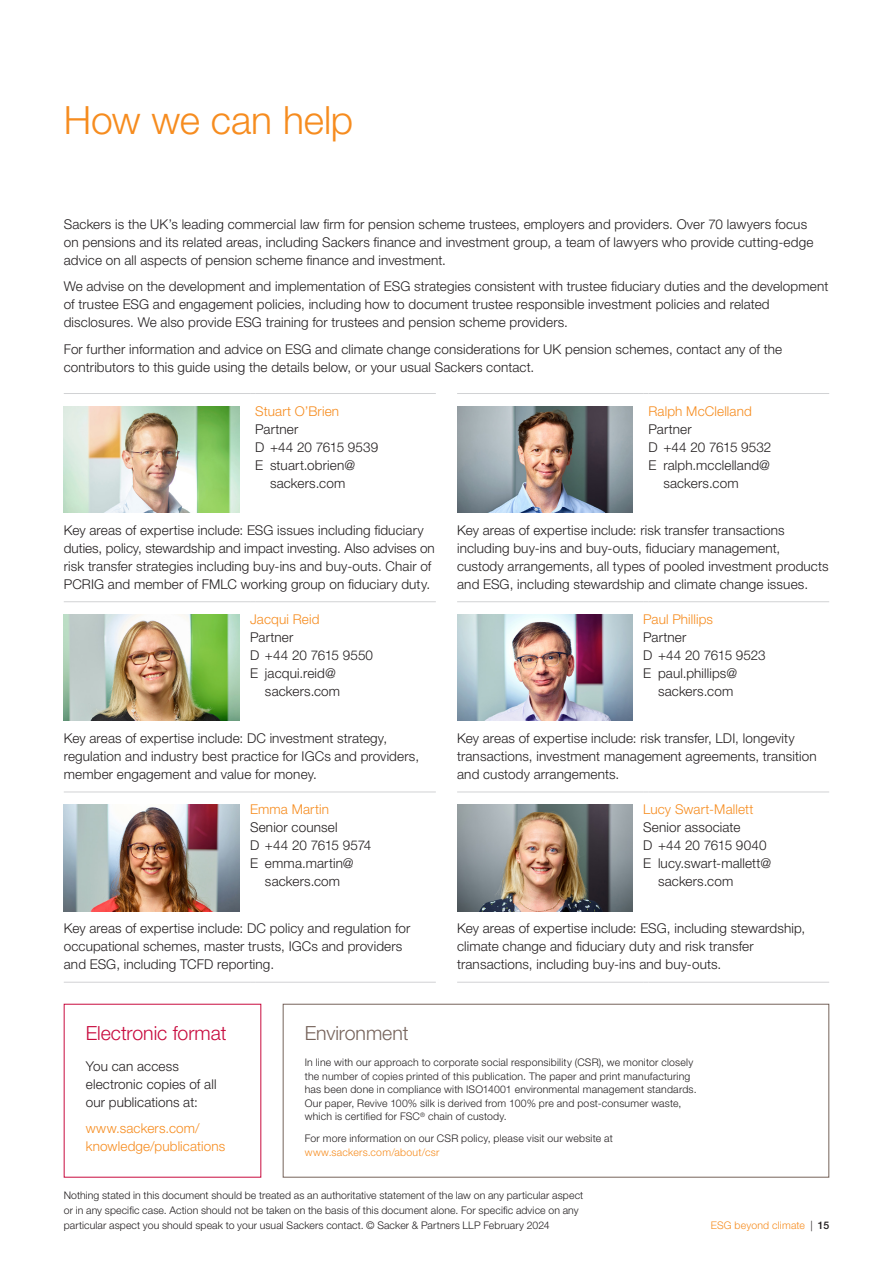
<style>
.page{position:relative;width:893px;height:1263px;background:#fff}
.page>*{position:absolute;margin:0;border:0;box-sizing:border-box;transform-origin:0 0}
.Heading_1{font:300 39px "Helvetica Neue LT Pro";letter-spacing:-.005em;color:#f68c1f}
.Heading_2{font:300 19.5px "Helvetica Neue LT Pro";color:#c80b3e}
.Heading_2-2{font:300 19.5px "Helvetica Neue LT Pro";letter-spacing:-.005em;color:#76635b}
.t1{font:300 13.5px/18px "Helvetica Neue LT Pro";letter-spacing:.01em;color:#231f20}
.t2{font:300 13.5px/18px "Helvetica Neue LT Pro";letter-spacing:.01em;color:#f68c1f}
.t3{font:300 13.5px "Helvetica Neue LT Pro";letter-spacing:-.025em;color:#231f20}
.t4{font:300 13.5px "Helvetica Neue LT Pro";letter-spacing:-.015em;color:#231f20}
.Abbreviations_text{font:300 10.5px/13.5px "Helvetica Neue LT Pro";letter-spacing:.02em;color:#231f20}
.Footnotes{font:300 10.5px/15px "Helvetica Neue LT Pro";letter-spacing:.01em;color:#231f20}
.t5{font:300 10.5px "Helvetica Neue LT Pro";letter-spacing:.015em;color:#f68c1f}
.s1{color:#f68c1f}
.s2{color:#231f20}
.s3{font-weight:500;color:#231f20}
</style>
<div class="page">
<hr style="left:64px;top:393px;width:186px;height:1px;background:#d1d2d4">
<hr style="left:255px;top:393px;width:181px;height:1px;background:#d1d2d4">
<hr style="left:64px;top:601px;width:186px;height:1px;background:#d1d2d4">
<hr style="left:255px;top:601px;width:181px;height:1px;background:#d1d2d4">
<hr style="left:64px;top:792px;width:186px;height:1px;background:#d1d2d4">
<hr style="left:255px;top:792px;width:181px;height:1px;background:#d1d2d4">
<hr style="left:64px;top:982px;width:186px;height:1px;background:#d1d2d4">
<hr style="left:255px;top:982px;width:181px;height:1px;background:#d1d2d4">
<img style="left:64px;top:406px;width:175px;height:107px">
<img style="left:64px;top:614px;width:175px;height:107px">
<img style="left:64px;top:805px;width:175px;height:106px">
<hr style="left:457px;top:982px;width:186px;height:1px;background:#d1d2d4">
<hr style="left:648px;top:982px;width:181px;height:1px;background:#d1d2d4">
<hr style="left:457px;top:792px;width:186px;height:1px;background:#d1d2d4">
<hr style="left:648px;top:792px;width:181px;height:1px;background:#d1d2d4">
<hr style="left:457px;top:393px;width:186px;height:1px;background:#d1d2d4">
<hr style="left:648px;top:393px;width:181px;height:1px;background:#d1d2d4">
<hr style="left:457px;top:601px;width:186px;height:1px;background:#d1d2d4">
<hr style="left:648px;top:601px;width:181px;height:1px;background:#d1d2d4">
<img style="left:457px;top:406px;width:175px;height:107px">
<img style="left:457px;top:614px;width:175px;height:107px">
<img style="left:457px;top:805px;width:175px;height:106px">
<div style="left:283px;top:1004px;width:546px;height:173px;border:1px solid #76635b"></div>
<p class="Heading_1" style="left:64px;top:96px;width:291px">How we can help</p>
<p class="t1" style="left:64px;top:215px;width:751px">Sackers is the UK’s leading commercial law firm for pension scheme trustees, employers and providers. Over 70 lawyers focus on pensions and its related areas, including Sackers finance and investment group, a team of lawyers who provide cutting-edge advice on all aspects of pension scheme finance and investment.</p>
<p class="t1" style="left:64px;top:277px;width:766px">We advise on the development and implementation of ESG strategies consistent with trustee fiduciary duties and the development of trustee ESG and engagement policies, including how to document trustee responsible investment policies and related disclosures. We also provide ESG training for trustees and pension scheme providers.</p>
<p class="t1" style="left:64px;top:340px;width:720px">For further information and advice on ESG and climate change considerations for UK pension schemes, contact any of the contributors to this guide using the details below, or your usual Sackers contact.</p>
<p class="t2" style="left:255px;top:402px;width:86px">Stuart O’Brien</p>
<p class="t1" style="left:255px;top:420px;width:45px">Partner</p>
<p class="t1" style="left:255px;top:438px;width:125px">D +44 20 7615 9539</p>
<p class="t1" style="left:255px;top:456px;width:102px">E stuart.obrien@</p>
<p class="t1" style="left:270px;top:474px;width:77px">sackers.com</p>
<p class="t1" style="left:64px;top:521px;width:373px">Key areas of expertise include: ESG issues including fiduciary duties, policy, stewardship and impact investing. Also advises on risk transfer strategies including buy-ins and buy-outs. Chair of PCRIG and member of FMLC working group on fiduciary duty.</p>
<p class="t2" style="left:250px;top:610px;width:71px">Jacqui Reid</p>
<p class="t1" style="left:250px;top:628px;width:45px">Partner</p>
<p class="t1" style="left:250px;top:646px;width:125px">D +44 20 7615 9550</p>
<p class="t1" style="left:250px;top:664px;width:87px">E jacqui.reid@</p>
<p class="t1" style="left:265px;top:682px;width:77px">sackers.com</p>
<p class="t1" style="left:64px;top:729px;width:357px">Key areas of expertise include: DC investment strategy, regulation and industry best practice for IGCs and providers, member engagement and value for money.</p>
<p class="t2" style="left:250px;top:800px;width:80px">Emma Martin</p>
<p class="t1" style="left:250px;top:818px;width:89px">Senior counsel</p>
<p class="t3" style="left:250px;top:837px;width:123px">D +44 20 7615 9574</p>
<p class="t1" style="left:250px;top:854px;width:105px">E emma.martin@</p>
<p class="t1" style="left:265px;top:872px;width:77px">sackers.com</p>
<p class="t1" style="left:64px;top:919px;width:348px">Key areas of expertise include: DC policy and regulation for occupational schemes, master trusts, IGCs and providers and ESG, including TCFD reporting.</p>
<p class="t2" style="left:648px;top:402px;width:105px">Ralph McClelland</p>
<p class="t1" style="left:648px;top:420px;width:45px">Partner</p>
<p class="t1" style="left:648px;top:438px;width:124px">D +44 20 7615 9532</p>
<p class="t1" style="left:648px;top:456px;width:123px">E ralph.mcclelland@</p>
<p class="t1" style="left:663px;top:474px;width:77px">sackers.com</p>
<p class="t1" style="left:457px;top:521px;width:373px">Key areas of expertise include: risk transfer transactions including buy-ins and buy-outs, fiduciary management, custody arrangements, all types of pooled investment products and ESG, including stewardship and climate change issues.</p>
<p class="t2" style="left:643px;top:610px;width:71px">Paul Phillips</p>
<p class="t1" style="left:643px;top:628px;width:45px">Partner</p>
<p class="t4" style="left:643px;top:647px;width:124px">D +44 20 7615 9523</p>
<p class="t1" style="left:643px;top:664px;width:96px">E paul.phillips@</p>
<p class="t1" style="left:658px;top:682px;width:77px">sackers.com</p>
<p class="t1" style="left:457px;top:729px;width:361px">Key areas of expertise include: risk transfer, LDI, longevity transactions, investment management agreements, transition and custody arrangements.</p>
<p class="t2" style="left:643px;top:800px;width:112px">Lucy Swart-Mallett</p>
<p class="t1" style="left:643px;top:818px;width:99px">Senior associate</p>
<p class="t1" style="left:643px;top:836px;width:125px">D +44 20 7615 9040</p>
<p class="t1" style="left:643px;top:854px;width:130px">E lucy.swart-mallett@</p>
<p class="t1" style="left:658px;top:872px;width:77px">sackers.com</p>
<p class="t1" style="left:457px;top:919px;width:350px">Key areas of expertise include: ESG, including stewardship, climate change and fiduciary duty and risk transfer transactions, including buy-ins and buy-outs.</p>
<p class="Heading_2" style="left:86px;top:1021px;width:142px">Electronic format</p>
<p class="t1" style="left:86px;top:1056px;width:132px">You can access electronic copies of all our publications at:</p>
<p class="t2" style="left:86px;top:1119px;width:141px">www.sackers.com/ knowledge/publications</p>
<p class="Heading_2-2" style="left:305px;top:1021px;width:105px">Environment</p>
<p class="Abbreviations_text" style="left:305px;top:1055px;width:393px">In line with our approach to corporate social responsibility (CSR), we monitor closely the number of copies printed of this publication. The paper and print manufacturing has been done in compliance with ISO14001 environmental management standards.<br>Our paper, Revive 100% silk is derived from 100% pre and post-consumer waste, which is certified for FSC<sup>®</sup> chain of custody.</p>
<p class="Abbreviations_text" style="left:305px;top:1131px;width:310px">For more information on our CSR policy, please visit our website at <span class="s1">www.sackers.com/about/csr</span></p>
<p class="Footnotes" style="left:64px;top:1187px;width:521px">Nothing stated in this document should be treated as an authoritative statement of the law on any particular aspect or in any specific case. Action should not be taken on the basis of this document alone. For specific advice on any particular aspect you should speak to your usual Sackers contact. © Sacker &amp; Partners LLP February 2024</p>
<p class="t5" style="left:711px;top:1219px;width:120px">ESG beyond climate <span class="s2">|</span> <span class="s3">15</span></p>
</div>
